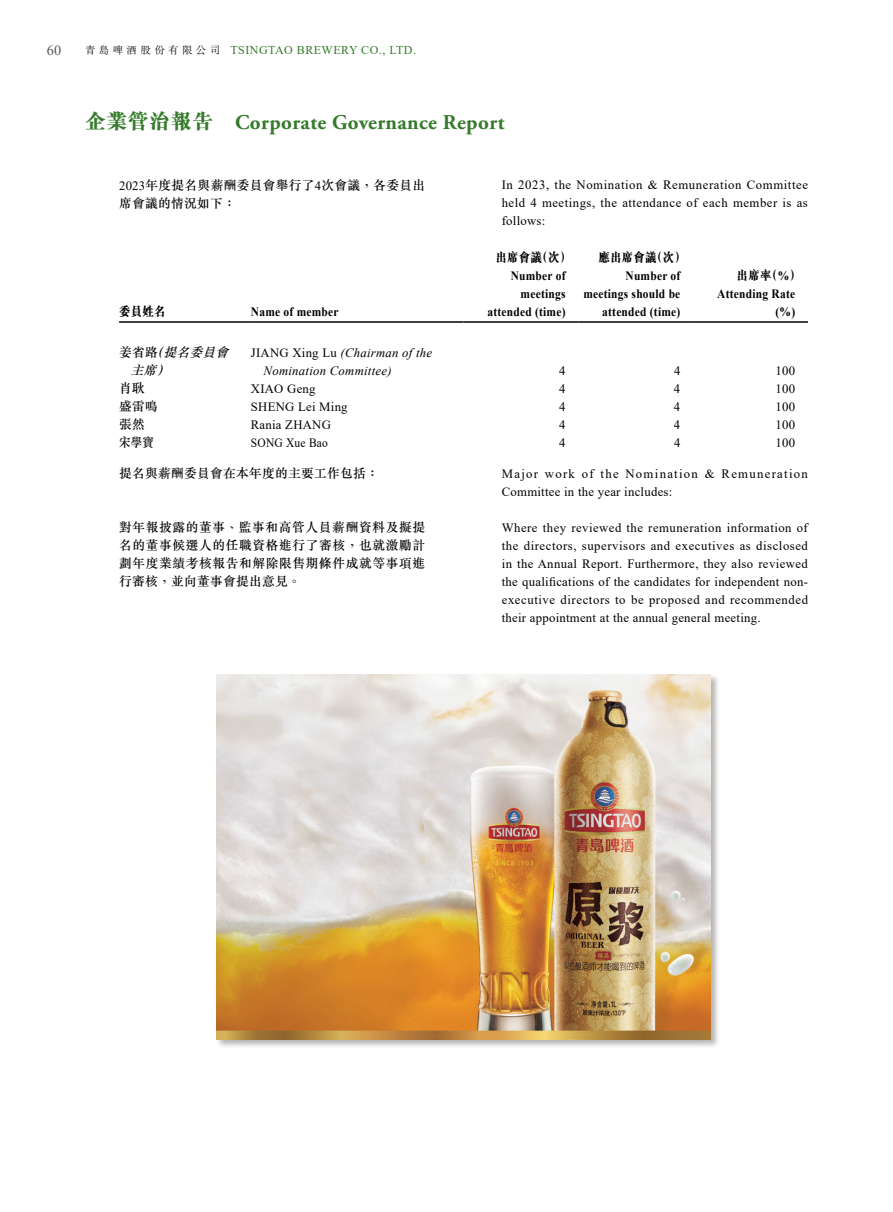
<style>
.page{position:relative;width:893px;height:1212px;background:#fff}
.page>*{position:absolute;margin:0;border:0;box-sizing:border-box;transform-origin:0 0}
.t1{font:700 21px "Adobe Garamond Pro";letter-spacing:.02em;color:#357b2b}
.t2{font:14.25px "Times New Roman";color:#575757}
.t3{font:12.75px/18px "Times New Roman";letter-spacing:.02em;color:#000;text-align:justify}
.t4{font:500 12.75px/18px "M Sung HK";letter-spacing:.02em;color:#000}
.t5{font:700 12.75px/18px "Times New Roman";letter-spacing:.02em;color:#000;text-align:right;scale:.9 1}
.t6{font:12.75px/18px "Times New Roman";letter-spacing:.1em;color:#000}
.t7{font:italic 12.75px/18px "Times New Roman";letter-spacing:.02em;color:#000}
.t8{font:800 12.75px "M Sung HK";letter-spacing:.02em;color:#000;scale:.9 1}
.t9{font:italic 500 12.75px/18px "M Sung HK";color:#000}
.t10{font:12.75px "Times New Roman";letter-spacing:.02em;color:#000;scale:.9 1}
.t11{font:500 12.75px "M Sung HK";letter-spacing:.02em;color:#000;scale:.9 1}
.t12{font:12px "Times New Roman";letter-spacing:.04em;color:#357b2b}
.s1{font-family:"M Sung HK";font-weight:300;font-size:10.5px;color:#000}
.s2{font-family:"M Sung HK";font-weight:800}
.s3{font-family:"Times New Roman";font-weight:400}
.s4{font-style:normal}
.s5{font-family:"Times New Roman";font-weight:700}
</style>
<div class="page">
<hr style="left:119px;top:321px;width:132px;height:2px;background:#000">
<hr style="left:251px;top:321px;width:212px;height:2px;background:#000">
<hr style="left:463px;top:321px;width:115px;height:2px;background:#000">
<hr style="left:578px;top:321px;width:115px;height:2px;background:#000">
<hr style="left:693px;top:321px;width:115px;height:2px;background:#000">
<div style="left:215px;top:674px;width:506px;height:375px;background:#000;opacity:.3"></div>
<img style="left:216px;top:675px;width:495px;height:364px">
<p class="t2" style="left:47px;top:40px;width:16px">60</p>
<p class="t12" style="left:85px;top:41px;width:332px"><span class="s1">青島啤酒股份有限公司</span> TSINGTAO BREWERY CO., LTD.</p>
<h1 class="t1" style="left:85px;top:110px;width:421px"><span class="s2">企業管治報告　</span>Corporate Governance Report</h1>
<p class="t4" style="left:119px;top:176px;width:308px"><span class="s3">2023</span>年度提名與薪酬委員會舉行了<span class="s3">4</span>次會議，各委員出席會議的情況如下：</p>
<p class="t8" style="left:119px;top:305px;width:53px">委員姓名</p>
<p class="t5" style="left:251px;top:302px;width:99px">Name of member</p>
<p class="t9" style="left:131px;top:343px;width:104px;text-indent:-11px"><span class="s4">姜省路</span>（提名委員會主席）</p>
<p class="t7" style="left:264px;top:343px;width:170px;text-indent:-13px"><span class="s4">JIANG Xing Lu</span> (Chairman of the<br>Nomination Committee)</p>
<p class="t3" style="left:502px;top:176px;width:308px">In 2023, the Nomination &amp; Remuneration Committee held 4 meetings, the attendance of each member is as follows:</p>
<p class="t8" style="left:495px;top:251px;width:86px">出席會議（次）</p>
<p class="t5" style="left:487px;top:266px;width:88px">Number of meetings attended (time)</p>
<p class="t8" style="left:598px;top:251px;width:99px">應出席會議（次）</p>
<p class="t5" style="left:583px;top:266px;width:109px">Number of meetings should be attended (time)</p>
<p class="t8" style="left:737px;top:269px;width:73px">出席率（<span class="s5">%</span>）</p>
<p class="t5" style="left:717px;top:284px;width:88px">Attending Rate (%)</p>
<p class="t3" style="left:559px;top:361px;width:8px">4</p>
<p class="t3" style="left:674px;top:361px;width:8px">4</p>
<p class="t3" style="left:775px;top:361px;width:21px">100</p>
<p class="t4" style="left:119px;top:379px;width:27px">肖耿</p>
<p class="t3" style="left:251px;top:379px;width:66px">XIAO Geng</p>
<p class="t3" style="left:559px;top:379px;width:8px">4</p>
<p class="t3" style="left:674px;top:379px;width:8px">4</p>
<p class="t3" style="left:775px;top:379px;width:21px">100</p>
<p class="t4" style="left:119px;top:397px;width:40px">盛雷鳴</p>
<p class="t3" style="left:251px;top:397px;width:98px">SHENG Lei Ming</p>
<p class="t3" style="left:559px;top:397px;width:8px">4</p>
<p class="t3" style="left:674px;top:397px;width:8px">4</p>
<p class="t3" style="left:775px;top:397px;width:21px">100</p>
<p class="t4" style="left:119px;top:415px;width:27px">張然</p>
<p class="t3" style="left:251px;top:415px;width:82px">Rania ZHANG</p>
<p class="t3" style="left:559px;top:415px;width:8px">4</p>
<p class="t3" style="left:674px;top:415px;width:8px">4</p>
<p class="t3" style="left:775px;top:415px;width:21px">100</p>
<p class="t11" style="left:119px;top:434px;width:40px">宋學寶</p>
<p class="t10" style="left:251px;top:433px;width:87px">SONG Xue Bao</p>
<p class="t3" style="left:559px;top:433px;width:8px">4</p>
<p class="t3" style="left:674px;top:433px;width:8px">4</p>
<p class="t3" style="left:775px;top:433px;width:21px">100</p>
<p class="t4" style="left:119px;top:464px;width:261px">提名與薪酬委員會在本年度的主要工作包括：</p>
<p class="t6" style="left:502px;top:465px;width:308px">Major work of the Nomination &amp; Remuneration<br>Committee in the year includes:</p>
<p class="t3" style="left:502px;top:519px;width:308px">Where they reviewed the remuneration information of the directors, supervisors and executives as disclosed in the Annual Report. Furthermore, they also reviewed the qualifications of the candidates for independent non&shy;executive directors to be proposed and recommended their appointment at the annual general meeting.</p>
<p class="t4" style="left:119px;top:518px;width:308px;text-align:justify">對年報披露的董事、監事和高管人員薪酬資料及擬提名的董事候選人的任職資格進行了審核，也就激勵計劃年度業績考核報告和解除限售期條件成就等事項進行審核，並向董事會提出意見。</p>
</div>
